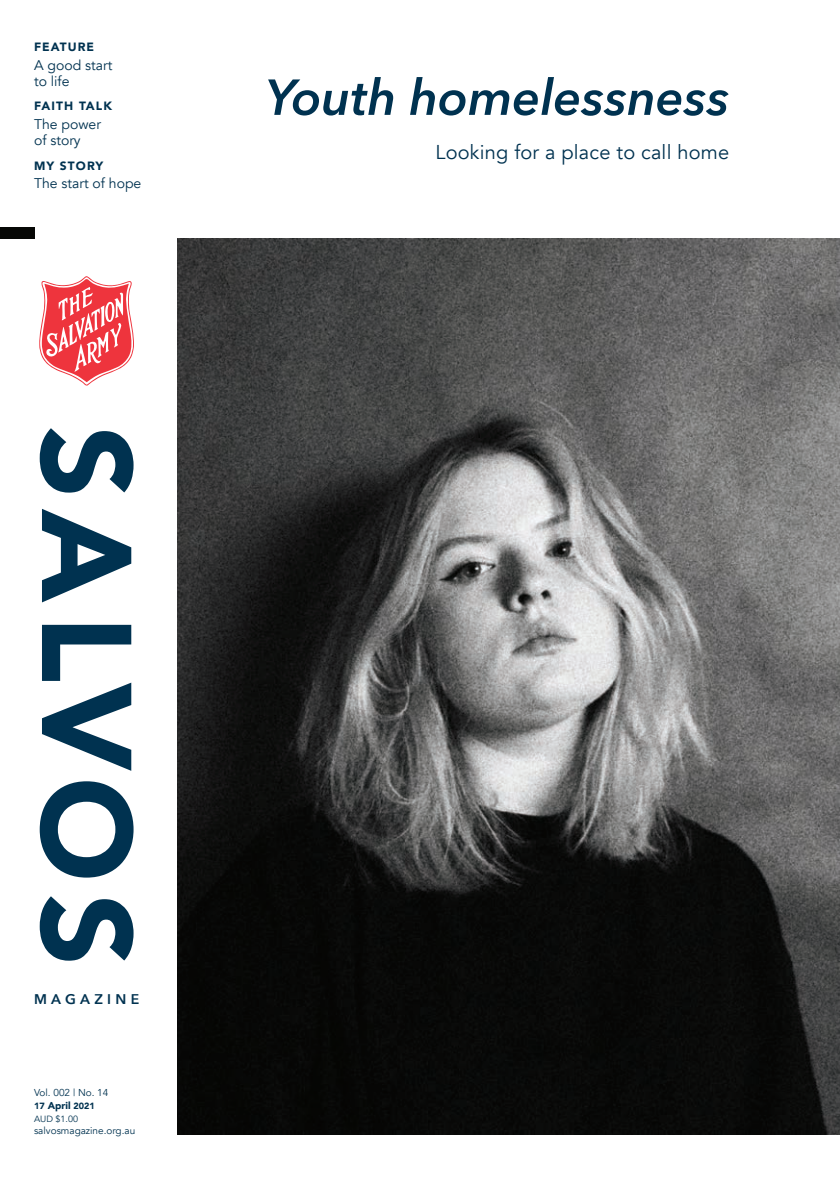
<style>
.page{position:relative;width:840px;height:1191px;background:#fff}
.page>*{position:absolute;margin:0;border:0;box-sizing:border-box;transform-origin:0 0}
.t1{font:italic 600 50px "Avenir Next";letter-spacing:-.005em;color:#003250}
.t2{font:20px "Avenir";letter-spacing:.01em;color:#003250}
.Article_Heading{font:14px/16px "Avenir";color:#003250}
.Article_Line{font:600 14px "Avenir Next";letter-spacing:.305em;color:#003250}
.Article_Heading-2{font:900 12px "Avenir";letter-spacing:.09em;color:#003250}
.t3{font:10px "Avenir";color:#003250}
.t4{font:900 9px "Avenir";color:#003250}
.t5{font:9px "Avenir";color:#003250}
.s1{font-size:10px}
</style>
<div class="page">
<div style="left:0;top:227px;width:34px;height:11px;background:#060705"></div>
<img style="left:177px;top:238px;width:662px;height:896px">
<svg style="left:39px;top:276px;width:95px;height:109px"></svg>
<svg style="left:40px;top:428px;width:93px;height:532px"></svg>
<p class="Article_Heading-2" style="left:34px;top:36px;width:62px">FEATURE</p>
<p class="Article_Heading" style="left:34px;top:57px;width:80px">A good start to life</p>
<p class="Article_Heading-2" style="left:34px;top:96px;width:79px">FAITH TALK</p>
<p class="Article_Heading" style="left:34px;top:116px;width:68px">The power of story</p>
<p class="Article_Heading-2" style="left:34px;top:155px;width:71px">MY STORY</p>
<p class="Article_Heading" style="left:34px;top:176px;width:109px">The start of hope</p>
<p class="t1" style="left:266px;top:55px;width:464px">Youth homelessness</p>
<p class="t2" style="left:435px;top:140px;width:295px">Looking for a place to call home</p>
<p class="Article_Line" style="left:34px;top:987px;width:107px">MAGAZINE</p>
<p class="t3" style="left:34px;top:1086px;width:76px">Vol. 002 | No. 14</p>
<p class="t4" style="left:34px;top:1098px;width:62px">17 <span class="s1">April</span> 2021</p>
<p class="t5" style="left:34px;top:1113px;width:46px">AUD $1.00</p>
<p class="t3" style="left:34px;top:1124px;width:103px">salvosmagazine.org.au</p>
</div>
